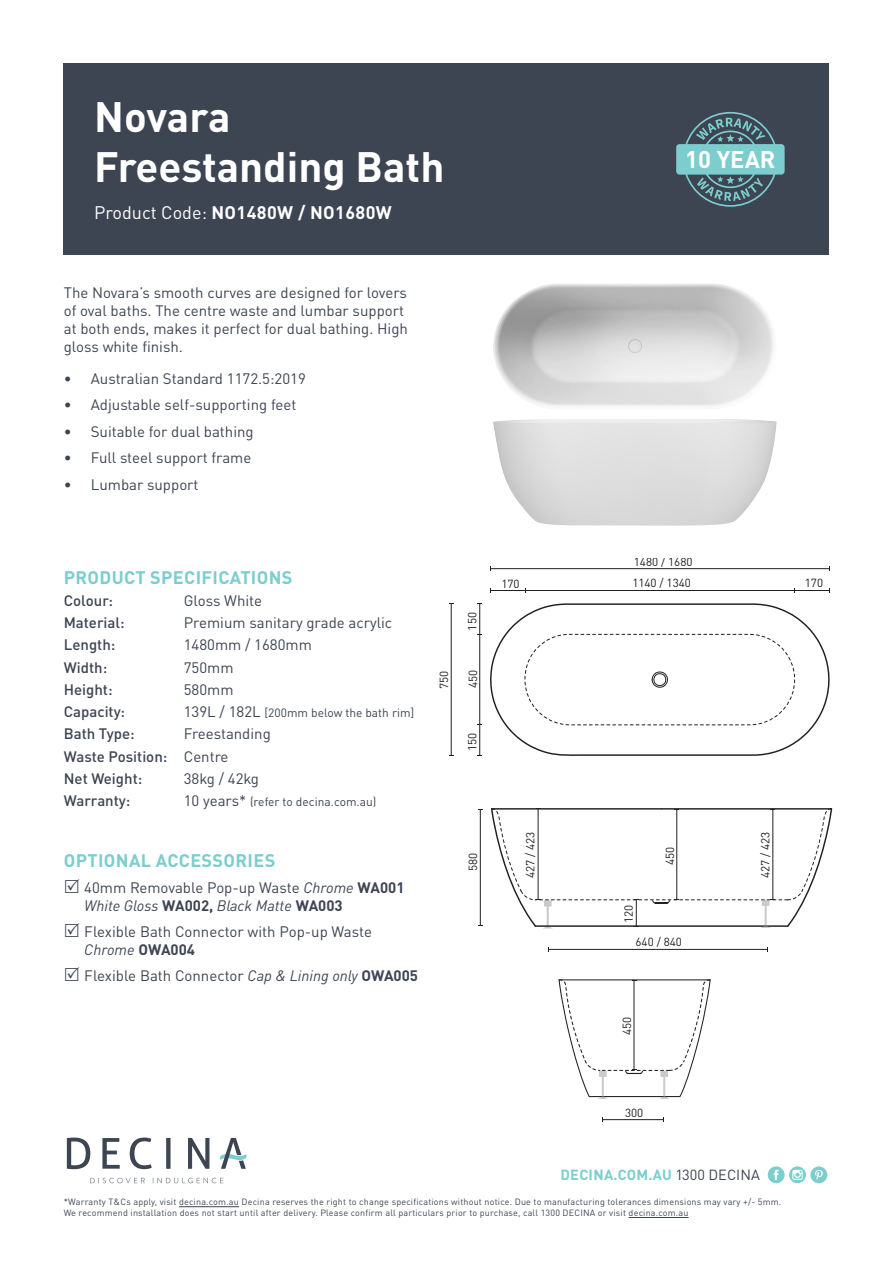
<style>
.page{position:relative;width:893px;height:1263px;background:#fff}
.page>*{position:absolute;margin:0;border:0;box-sizing:border-box;transform-origin:0 0}
.t1{font:700 42px/50.4px "DIN Pro";color:#fff}
.t2{font:700 23.85px "DIN Pro";color:#fff}
.t3{font:700 18px "DIN Pro";letter-spacing:.02em;color:#7bcdce}
.t4{font:700 18px "DIN Pro";letter-spacing:.02em;color:#fff}
.Body_10pt{font:15px/18px "DIN Pro";color:#3d4452}
.t5{font:500 15px "DIN Pro";color:#3d4452}
.Body_10pt-2{font:italic 15px/18px "DIN Pro";color:#3d4452}
.t6{font:700 14.55px "DIN Pro";letter-spacing:.02em;color:#7bcdce}
.t7{font:12px "DIN Pro";color:#3d4452}
.t8{font:11.7px "DIN Pro";color:#231f20}
.t9{font:9px "DIN Pro";letter-spacing:.02em;color:#3d4452}
.s1{font-weight:400}
.s2{font-size:15px}
.s3{font-style:normal}
.s4{font-weight:700;font-style:normal}
.s5{font-style:italic}
.s6{font-weight:700}
.s7{font-weight:400;color:#3d4452}
</style>
<div class="page">
<div style="left:768px;top:1166px;width:17px;height:17px;background:#7bcdce;border-radius:50%"></div>
<svg style="left:774px;top:1170px;width:5px;height:10px"></svg>
<svg style="left:789px;top:1166px;width:17px;height:17px"></svg>
<svg style="left:792px;top:1170px;width:11px;height:10px"></svg>
<div style="left:810px;top:1166px;width:17px;height:17px;background:#7bcdce;border-radius:50%"></div>
<svg style="left:815px;top:1170px;width:8px;height:10px"></svg>
<div style="left:64px;top:64px;width:765px;height:191px;background:#3d4452"></div>
<svg style="left:90px;top:1178px;width:55px;height:5px"></svg>
<svg style="left:153px;top:1178px;width:70px;height:5px"></svg>
<svg style="left:67px;top:1137px;width:23px;height:32px"></svg>
<svg style="left:102px;top:1138px;width:18px;height:31px"></svg>
<svg style="left:130px;top:1137px;width:22px;height:32px"></svg>
<svg style="left:166px;top:1138px;width:5px;height:31px"></svg>
<svg style="left:188px;top:1138px;width:21px;height:31px"></svg>
<svg style="left:220px;top:1138px;width:27px;height:31px"></svg>
<hr style="left:179px;top:1206px;width:60px;height:1px;background:#3d4452">
<hr style="left:629px;top:1217px;width:59px;height:1px;background:#3d4452">
<svg style="left:676px;top:112px;width:109px;height:95px"></svg>
<hr style="left:480px;top:809px;width:1px;height:116px;background:#231f20">
<hr style="left:548px;top:949px;width:220px;height:1px;background:#231f20">
<svg style="left:491px;top:808px;width:342px;height:120px"></svg>
<svg style="left:558px;top:979px;width:153px;height:120px"></svg>
<hr style="left:603px;top:1119px;width:60px;height:1px;background:#231f20">
<hr style="left:490px;top:568px;width:339px;height:1px;background:#231f20">
<hr style="left:479px;top:604px;width:1px;height:30px;background:#231f20">
<hr style="left:479px;top:723px;width:1px;height:33px;background:#231f20">
<hr style="left:451px;top:604px;width:1px;height:152px;background:#231f20">
<hr style="left:479px;top:635px;width:1px;height:89px;background:#231f20">
<hr style="left:525px;top:590px;width:269px;height:1px;background:#231f20">
<hr style="left:491px;top:590px;width:34px;height:1px;background:#231f20">
<hr style="left:795px;top:590px;width:35px;height:1px;background:#231f20">
<svg style="left:490px;top:603px;width:340px;height:153px"></svg>
<svg style="left:524px;top:634px;width:271px;height:92px"></svg>
<img style="left:493px;top:284px;width:280px;height:122px">
<p class="t1" style="left:94px;top:87px;width:352px">Novara<br>Freestanding Bath</p>
<p class="t4" style="left:94px;top:197px;width:299px"><span class="s1">Product Code:</span> NO1480W / NO1680W</p>
<p class="t2" style="left:322px;top:140px;width:79px">5 YEAR</p>
<p class="t2" style="left:685px;top:140px;width:92px">10 YEAR</p>
<p class="Body_10pt" style="left:64px;top:282px;width:346px">The Novara’s smooth curves are designed for lovers of oval baths. The centre waste and lumbar support at both ends, makes it perfect for dual bathing. High gloss white finish.</p>
<p class="Body_10pt" style="left:64px;top:368px;width:244px">• Australian Standard 1172.5:2019</p>
<p class="Body_10pt" style="left:64px;top:394px;width:234px">• Adjustable self-supporting feet</p>
<p class="Body_10pt" style="left:64px;top:421px;width:191px">• Suitable for dual bathing</p>
<p class="Body_10pt" style="left:64px;top:447px;width:189px">• Full steel support frame</p>
<p class="Body_10pt" style="left:64px;top:474px;width:136px">• Lumbar support</p>
<p class="t3" style="left:64px;top:562px;width:230px">PRODUCT SPECIFICATIONS</p>
<p class="t5" style="left:64px;top:588px;width:51px">Colour:</p>
<p class="Body_10pt" style="left:184px;top:590px;width:80px">Gloss White</p>
<p class="t5" style="left:64px;top:610px;width:62px">Material:</p>
<p class="Body_10pt" style="left:184px;top:612px;width:210px">Premium sanitary grade acrylic</p>
<p class="t5" style="left:64px;top:633px;width:53px">Length:</p>
<p class="Body_10pt" style="left:184px;top:634px;width:130px">1480mm / 1680mm</p>
<p class="t5" style="left:64px;top:655px;width:45px">Width:</p>
<p class="Body_10pt" style="left:184px;top:657px;width:51px">750mm</p>
<p class="t5" style="left:64px;top:677px;width:50px">Height:</p>
<p class="Body_10pt" style="left:184px;top:679px;width:51px">580mm</p>
<p class="t5" style="left:64px;top:699px;width:63px">Capacity:</p>
<p class="t7" style="left:184px;top:703px;width:232px"><span class="s2">139L / 182L</span> [200mm below the bath rim]</p>
<p class="t5" style="left:64px;top:722px;width:72px">Bath Type:</p>
<p class="Body_10pt" style="left:184px;top:723px;width:89px">Freestanding</p>
<p class="t5" style="left:64px;top:744px;width:166px">Waste Position: <span class="s1">Centre</span></p>
<p class="t5" style="left:64px;top:766px;width:80px">Net Weight:</p>
<p class="Body_10pt" style="left:184px;top:768px;width:77px">38kg / 42kg</p>
<p class="t5" style="left:64px;top:788px;width:68px">Warranty:</p>
<p class="t7" style="left:184px;top:792px;width:194px"><span class="s2">10 years*</span> (refer to decina.com.au)</p>
<p class="t8" style="left:180px;top:772px;width:20px;rotate:-90deg">150</p>
<p class="t3" style="left:64px;top:846px;width:213px">OPTIONAL ACCESSORIES</p>
<p class="Body_10pt-2" style="left:84px;top:877px;width:322px"><span class="s3">40mm Removable Pop-up Waste</span> Chrome <span class="s4">WA001<br></span>White Gloss <span class="s4">WA002,</span> Black Matte <span class="s4">WA003</span></p>
<p class="Body_10pt" style="left:84px;top:921px;width:289px">Flexible Bath Connector with Pop-up Waste<br><span class="s5">Chrome</span> <span class="s6">OWA004</span></p>
<p class="Body_10pt" style="left:84px;top:965px;width:335px">Flexible Bath Connector <span class="s5">Cap &amp; Lining only</span> <span class="s6">OWA005</span></p>
<p class="t8" style="left:180px;top:892px;width:20px;rotate:-90deg">150</p>
<p class="t8" style="left:634px;top:545px;width:60px">1140 / 1340</p>
<p class="t8" style="left:634px;top:553px;width:60px">1480 / 1680</p>
<p class="t8" style="left:463px;top:630px;width:20px;rotate:-90deg">150</p>
<p class="t8" style="left:435px;top:689px;width:20px;rotate:-90deg">750</p>
<p class="t8" style="left:464px;top:688px;width:20px;rotate:-90deg">450</p>
<p class="t8" style="left:463px;top:751px;width:20px;rotate:-90deg">150</p>
<p class="t8" style="left:501px;top:575px;width:20px">170</p>
<p class="t8" style="left:632px;top:574px;width:60px">1140 / 1340</p>
<p class="t8" style="left:805px;top:574px;width:20px">170</p>
<p class="t8" style="left:521px;top:866px;width:36px;rotate:-90deg">7 / 423</p>
<p class="t8" style="left:464px;top:871px;width:20px;rotate:-90deg">580</p>
<p class="t8" style="left:661px;top:865px;width:20px;rotate:-90deg">450</p>
<p class="t8" style="left:619px;top:923px;width:20px;rotate:-90deg">120</p>
<p class="t8" style="left:635px;top:932px;width:48px">640 / 840</p>
<p class="t8" style="left:618px;top:1035px;width:20px;rotate:-90deg">450</p>
<p class="t8" style="left:756px;top:866px;width:36px;rotate:-90deg">7 / 423</p>
<p class="t8" style="left:625px;top:1103px;width:20px">300</p>
<p class="t6" style="left:560px;top:1163px;width:201px">DECINA.COM.AU <span class="s7">1300 DECINA</span></p>
<p class="t9" style="left:64px;top:1195px;width:719px">*Warranty T&amp;Cs apply, visit decina.com.au Decina reserves the right to change specifications without notice. Due to manufacturing tolerances dimensions may vary +/- 5mm.</p>
<p class="t9" style="left:64px;top:1206px;width:626px">We recommend installation does not start until after delivery. Please confirm all particulars prior to purchase, call 1300 DECINA or visit decina.com.au</p>
</div>
